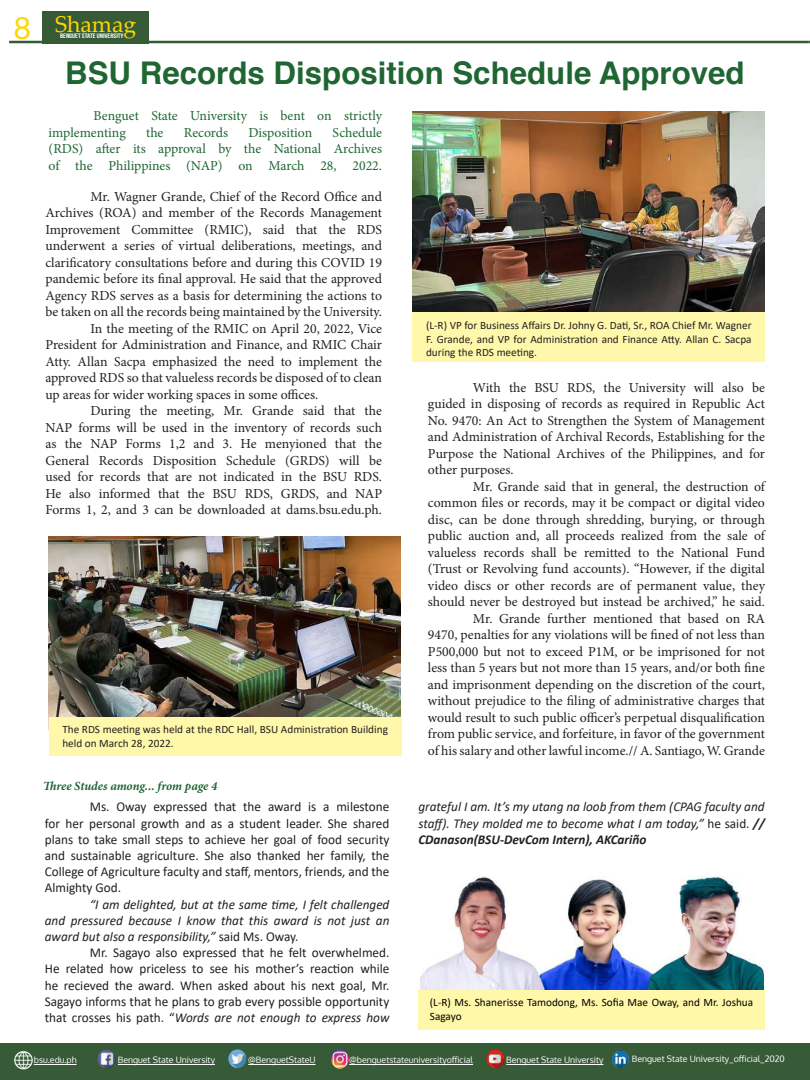
<style>
.page{position:relative;width:810px;height:1080px;background:#fff}
.page>*{position:absolute;margin:0;border:0;box-sizing:border-box;transform-origin:0 0}
.t1{font:700 31.25px "Helvetica";color:#1f6633}
.t2{font:30.5px "Aleo";color:#fed702}
.t3{font:22.88px "Palatino Linotype";color:#fed702}
.t4{font:13.75px/16.5px "Minion Pro";color:#231f20;text-align:justify}
.t5{font:13.75px/16.5px "Minion Pro";color:#1f6633}
.t6{font:13.5px/16.2px "Calibri";color:#231f20;text-align:justify}
.t7{font:italic 13.5px/16.2px "Calibri";color:#231f20;text-align:justify}
.t8{font:italic 700 12.5px "Minion Pro";letter-spacing:-.005em;color:#1f6633}
.t9{font:11.25px/13.5px "Calibri";color:#231f20;text-align:justify}
.t10{font:11.25px/13.5px "Calibri";color:#000}
.t11{font:8.75px "Oxygen";color:#fff}
.t12{font:6.5px "Bebas Neue";color:#fff;scale:1.18 1}
.s1{font-style:normal}
.s2{font-style:italic}
.s3{font-weight:700}
</style>
<div class="page">
<hr style="left:9px;top:41px;width:800px;height:2px;background:#365a36">
<div style="left:42px;top:11px;width:106px;height:32px;background:#365a36"></div>
<div style="left:0;top:1044px;width:810px;height:36px;background:#385b37"></div>
<hr style="left:118px;top:1064px;width:97px;height:1px;background:#fff">
<hr style="left:506px;top:1064px;width:97px;height:1px;background:#fff">
<hr style="left:248px;top:1064px;width:68px;height:1px;background:#fff">
<hr style="left:349px;top:1064px;width:124px;height:1px;background:#fff">
<hr style="left:34px;top:1064px;width:43px;height:1px;background:#fff">
<img style="left:97px;top:1050px;width:18px;height:18px;border-radius:9px">
<img style="left:228px;top:1049px;width:19px;height:19px;border-radius:9px">
<img style="left:486px;top:1049px;width:19px;height:19px;border-radius:9px">
<img style="left:14px;top:1051px;width:19px;height:19px;border-radius:10px">
<img style="left:331px;top:1050px;width:18px;height:19px;border-radius:9px">
<img style="left:612px;top:1050px;width:17px;height:19px">
<img style="left:412px;top:112px;width:353px;height:200px">
<img style="left:49px;top:537px;width:352px;height:180px">
<div style="left:412px;top:312px;width:353px;height:50px;background:#fff8aa"></div>
<div style="left:49px;top:717px;width:352px;height:38px;background:#fff8aa"></div>
<img style="left:420px;top:876px;width:344px;height:114px">
<div style="left:418px;top:990px;width:347px;height:40px;background:#fff8aa"></div>
<h2 class="t2" style="left:14px;top:11px;width:18px">8</h2>
<h3 class="t3" style="left:55px;top:8px;width:83px">Shamag</h3>
<p class="t12" style="left:60px;top:32px;width:55px">BENGUET STATE UNIVERSITY</p>
<h1 class="t1" style="left:65px;top:48px;width:681px">BSU Records Disposition Schedule Approved</h1>
<p class="t5" style="left:49px;top:108px;width:335px;text-indent:45px">Benguet State University is bent on strictly implementing</p>
<p class="t5" style="left:49px;top:124px;width:335px;text-align:justify;text-indent:284px">Schedule (RDS) after its approval by the National Archives of the Philippines (NAP) on March 28, 2022.</p>
<p class="t4" style="left:90px;top:188px;width:293px">Mr. Wagner Grande, Chief of the Record Office and</p>
<p class="t4" style="left:45px;top:205px;width:338px">Archives (ROA) and member of the Records Management</p>
<p class="t4" style="left:45px;top:221px;width:338px">Improvement Committee (RMIC), said that the RDS</p>
<p class="t4" style="left:45px;top:238px;width:338px">underwent a series of virtual deliberations, meetings, and</p>
<p class="t4" style="left:45px;top:254px;width:338px">clarificatory consultations before and during this COVID 19</p>
<p class="t4" style="left:45px;top:271px;width:338px">pandemic before its final approval. He said that the approved</p>
<p class="t4" style="left:45px;top:287px;width:338px">Agency RDS serves as a basis for determining the actions to</p>
<p class="t4" style="left:45px;top:304px;width:338px">be taken on all the records being maintained by the University.</p>
<p class="t4" style="left:90px;top:320px;width:293px">In the meeting of the RMIC on April 20, 2022, Vice</p>
<p class="t4" style="left:45px;top:337px;width:338px">President for Administration and Finance, and RMIC Chair</p>
<p class="t4" style="left:45px;top:353px;width:338px">Atty. Allan Sacpa emphasized the need to implement the</p>
<p class="t4" style="left:45px;top:370px;width:338px">approved RDS so that valueless records be disposed of to clean</p>
<p class="t4" style="left:45px;top:386px;width:274px">up areas for wider working spaces in some offices.</p>
<p class="t4" style="left:90px;top:403px;width:293px">During the meeting, Mr. Grande said that the</p>
<p class="t4" style="left:45px;top:419px;width:338px">NAP forms will be used in the inventory of records such</p>
<p class="t4" style="left:45px;top:436px;width:338px">as the NAP Forms 1,2 and 3. He menyioned that the</p>
<p class="t4" style="left:45px;top:452px;width:338px">General Records Disposition Schedule (GRDS) will be</p>
<p class="t4" style="left:45px;top:469px;width:338px">used for records that are not indicated in the BSU RDS.</p>
<p class="t4" style="left:45px;top:485px;width:338px">He also informed that the BSU RDS, GRDS, and NAP</p>
<p class="t4" style="left:45px;top:502px;width:338px">Forms 1, 2, and 3 can be downloaded at dams.bsu.edu.ph.</p>
<p class="t5" style="left:146px;top:124px;width:19px">the</p>
<p class="t5" style="left:184px;top:124px;width:46px">Records</p>
<p class="t5" style="left:248px;top:124px;width:65px">Disposition</p>
<p class="t9" style="left:426px;top:318px;width:327px">(L-R) VP for Business Affairs Dr. Johny G. Dati, Sr., ROA Chief Mr. Wagner F. Grande, and VP for Administration and Finance Atty. Allan C. Sacpa during the RDS meeting.</p>
<p class="t4" style="left:428px;top:379px;width:339px;text-indent:45px">With the BSU RDS, the University will also be guided in disposing of records as required in Republic Act No. 9470: An Act to Strengthen the System of Management and Administration of Archival Records, Establishing for the Purpose the National Archives of the Philippines, and for other purposes.</p>
<p class="t4" style="left:428px;top:478px;width:339px;text-align:right">Mr. Grande said that in general, the destruction of common files or records, may it be compact or digital video disc, can be done through shredding, burying, or through public auction and, all proceeds realized from the sale of valueless records shall be remitted to the National Fund (Trust or Revolving fund accounts). “However, if the digital video discs or other records are of permanent value, they should never be destroyed but instead be archived,” he said.<br>Mr. Grande further mentioned that based on RA<br>9470, penalties for any violations will be fined of not less than P500,000 but not to exceed P1M, or be imprisoned for not less than 5 years but not more than 15 years, and/or both fine and imprisonment depending on the discretion of the court, without prejudice to the filing of administrative charges that would result to such public officer’s perpetual disqualification from public service, and forfeiture, in favor of the government of his salary and other lawful income.// A. Santiago, W. Grande</p>
<p class="t9" style="left:62px;top:722px;width:327px">The RDS meeting was held at the RDC Hall, BSU Administration Building held on March 28, 2022.</p>
<p class="t8" style="left:43px;top:777px;width:176px">Three Studes among... from page 4</p>
<p class="t6" style="left:45px;top:798px;width:346px;text-indent:45px">Ms. Oway expressed that the award is a milestone for her personal growth and as a student leader. She shared plans to take small steps to achieve her goal of food security and sustainable agriculture. She also thanked her family, the College of Agriculture faculty and staff, mentors, friends, and the Almighty God.</p>
<p class="t7" style="left:45px;top:895px;width:346px;text-indent:45px">“I am delighted, but at the same time, I felt challenged and pressured because I know that this award is not just an award but also a responsibility,” <span class="s1">said Ms. Oway.</span></p>
<p class="t6" style="left:45px;top:944px;width:346px;text-indent:45px">Mr. Sagayo also expressed that he felt overwhelmed.<br>He related how priceless to see his mother’s reaction while he recieved the award. When asked about his next goal, Mr.<br>Sagayo informs that he plans to grab every possible opportunity that crosses his path. “<span class="s2">Words are not enough to express how</span></p>
<p class="t7" style="left:418px;top:798px;width:348px">grateful I am. It’s my utang na loob from them (CPAG faculty and staff). They molded me to become what I am today,” <span class="s1">he said.</span> <span class="s3">// CDanason(BSU-DevCom Intern), AKCariño</span></p>
<p class="t10" style="left:430px;top:996px;width:325px">(L-R) Ms. Shanerisse Tamodong, Ms. Sofia Mae Oway, and Mr. Joshua<br>Sagayo</p>
<p class="t11" style="left:34px;top:1054px;width:44px">bsu.edu.ph</p>
<p class="t11" style="left:118px;top:1054px;width:99px">Benguet State University</p>
<p class="t11" style="left:248px;top:1054px;width:69px">@BenguetStateU</p>
<p class="t11" style="left:349px;top:1054px;width:125px">@benguetstateuniversityofficial</p>
<p class="t11" style="left:506px;top:1054px;width:99px">Benguet State University</p>
<p class="t11" style="left:632px;top:1053px;width:155px">Benguet State University_official_2020</p>
</div>
